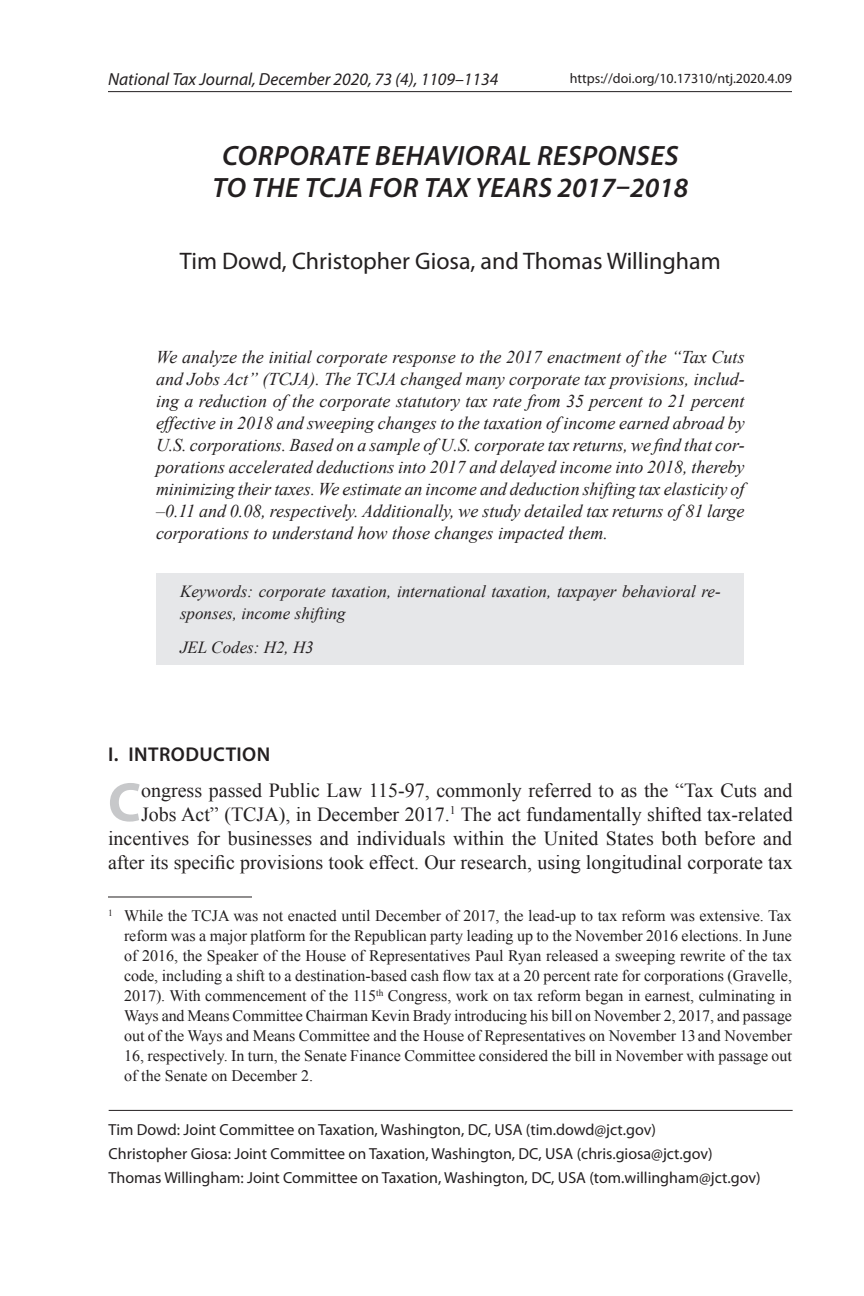
<style>
.page{position:relative;width:864px;height:1296px;background:#fff}
.page>*{position:absolute;margin:0;border:0;box-sizing:border-box;transform-origin:0 0}
.t1{font:700 55.6px "Myriad Pro";color:#c7c8ca}
.t2{font:italic 600 28px/32px "Myriad Pro";letter-spacing:.02em;color:#231f20;text-align:center}
.t3{font:24px "Myriad Pro";color:#231f20}
.t4{font:20px/24px "Times New Roman";color:#231f20;text-align:right}
.t5{font:600 20px "Myriad Pro";letter-spacing:.02em;color:#231f20}
.t6{font:italic 18px/22px "Times New Roman";color:#231f20;text-align:justify}
.t7{font:italic 17.6px "Myriad Pro";color:#231f20}
.t8{font:italic 17px/22px "Times New Roman";color:#231f20}
.t9{font:16px/20px "Times New Roman";color:#231f20;text-align:justify}
.t10{font:16px/24px "Myriad Pro";color:#231f20}
.t11{font:14px "Myriad Pro";color:#231f20}
</style>
<div class="page">
<div style="left:156px;top:574px;width:588px;height:91px;background:#e6e7e9"></div>
<hr style="left:108px;top:91px;width:684px;height:1px;background:#231f20">
<hr style="left:109px;top:1110px;width:684px;height:1px;background:#231f20">
<hr style="left:108px;top:896px;width:144px;height:1px;background:#231f20">
<p class="t7" style="left:108px;top:68px;width:392px">National Tax Journal, December 2020, 73 (4), 1109–1134</p>
<p class="t11" style="left:570px;top:69px;width:224px">https://doi.org/10.17310/ntj.2020.4.09</p>
<h2 class="t2" style="left:213px;top:139px;width:477px">CORPORATE BEHAVIORAL RESPONSES<br>TO THE TCJA FOR TAX YEARS 2017–2018</h2>
<h3 class="t3" style="left:180px;top:246px;width:543px">Tim Dowd, Christopher Giosa, and Thomas Willingham</h3>
<p class="t6" style="left:156px;top:346px;width:590px">We analyze the initial corporate response to the 2017 enactment of the “Tax Cuts and Jobs Act” (TCJA). The TCJA changed many corporate tax provisions, includ&shy;ing a reduction of the corporate statutory tax rate from 35 percent to 21 percent effective in 2018 and sweeping changes to the taxation of income earned abroad by U.S. corporations. Based on a sample of U.S. corporate tax returns, we find that cor&shy;porations accelerated deductions into 2017 and delayed income into 2018, thereby minimizing their taxes. We estimate an income and deduction shifting tax elasticity of –0.11 and 0.08, respectively. Additionally, we study detailed tax returns of 81 large corporations to understand how those changes impacted them.</p>
<p class="t8" style="left:180px;top:580px;width:542px">Keywords: corporate taxation, international taxation, taxpayer behavioral re&shy;sponses, income shifting</p>
<p class="t8" style="left:180px;top:636px;width:135px">JEL Codes: H2, H3</p>
<p class="t5" style="left:108px;top:742px;width:164px">I. INTRODUCTION</p>
<h1 class="t1" style="left:108px;top:766px;width:35px">C</h1>
<p class="t4" style="left:108px;top:778px;width:686px">ongress passed Public Law 115-97, commonly referred to as the “Tax Cuts and Jobs Act” (TCJA), in December 2017.<sup>1</sup> The act fundamentally shifted tax-related incentives for businesses and individuals within the United States both before and after its specific provisions took effect. Our research, using longitudinal corporate tax</p>
<p class="t9" style="left:124px;top:906px;width:670px;text-indent:-16px"><sup>1</sup> While the TCJA was not enacted until December of 2017, the lead-up to tax reform was extensive. Tax reform was a major platform for the Republican party leading up to the November 2016 elections. In June of 2016, the Speaker of the House of Representatives Paul Ryan released a sweeping rewrite of the tax code, including a shift to a destination-based cash flow tax at a 20 percent rate for corporations (Gravelle, 2017). With commencement of the 115<sup>th</sup> Congress, work on tax reform began in earnest, culminating in Ways and Means Committee Chairman Kevin Brady introducing his bill on November 2, 2017, and passage out of the Ways and Means Committee and the House of Representatives on November 13 and November 16, respectively. In turn, the Senate Finance Committee considered the bill in November with passage out of the Senate on December 2.</p>
<p class="t10" style="left:109px;top:1117px;width:653px">Tim Dowd: Joint Committee on Taxation, Washington, DC, USA (tim.dowd@jct.gov)<br>Christopher Giosa: Joint Committee on Taxation, Washington, DC, USA (chris.giosa@jct.gov)<br>Thomas Willingham: Joint Committee on Taxation, Washington, DC, USA (tom.willingham@jct.gov)</p>
</div>
